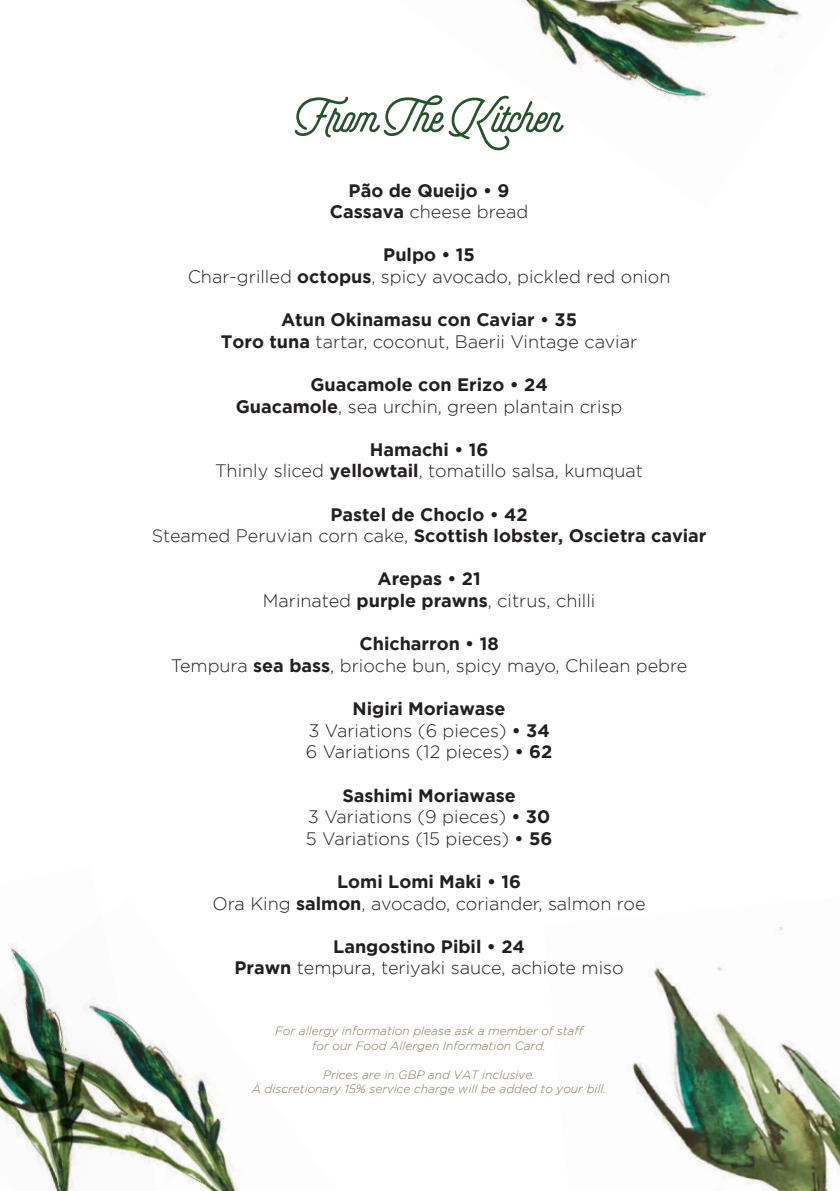
<style>
.page{position:relative;width:840px;height:1191px;background:#fff}
.page>*{position:absolute;margin:0;border:0;box-sizing:border-box;transform-origin:0 0}
.t1{font:900 50px "Selfie";color:#245429}
.t2{font:300 18px/21.6px "Gotham";color:#231f20;text-align:center}
.t3{font:700 18px/21.6px "Gotham";color:#231f20;text-align:center}
.t4{font:italic 300 12px/14.4px "Gotham";color:#88774f;text-align:center}
.s1{font-weight:300}
.s2{font-weight:700}
</style>
<div class="page">
<img style="left:632px;top:927px;width:207px;height:264px">
<img style="left:158px;top:1044px;width:83px;height:147px">
<img style="left:0;top:945px;width:158px;height:246px">
<img style="left:518px;top:0;width:284px;height:104px">
<h1 class="t1" style="left:296px;top:85px;width:266px">From The Kitchen</h1>
<p class="t3" style="left:330px;top:179px;width:200px">Pão de Queijo • 9<br>Cassava <span class="s1">cheese bread</span></p>
<p class="t2" style="left:187px;top:244px;width:484px"><span class="s2">Pulpo • 15<br></span>Char-grilled <span class="s2">octopus</span>, spicy avocado, pickled red onion</p>
<p class="t2" style="left:221px;top:309px;width:417px"><span class="s2">Atun Okinamasu con Caviar • 35<br>Toro tuna</span> tartar, coconut, Baerii Vintage caviar</p>
<p class="t3" style="left:235px;top:373px;width:388px">Guacamole con Erizo • 24<br>Guacamole<span class="s1">, sea urchin, green plantain crisp</span></p>
<p class="t2" style="left:215px;top:438px;width:429px"><span class="s2">Hamachi • 16<br></span>Thinly sliced <span class="s2">yellowtail</span>, tomatillo salsa, kumquat</p>
<p class="t3" style="left:152px;top:503px;width:556px">Pastel de Choclo • 42<br><span class="s1">Steamed Peruvian corn cake,</span> Scottish lobster, Oscietra caviar</p>
<p class="t2" style="left:263px;top:568px;width:334px"><span class="s2">Arepas • 21<br></span>Marinated <span class="s2">purple prawns</span>, citrus, chilli</p>
<p class="t2" style="left:171px;top:633px;width:518px"><span class="s2">Chicharron • 18<br></span>Tempura <span class="s2">sea bass</span>, brioche bun, spicy mayo, Chilean pebre</p>
<p class="t2" style="left:305px;top:697px;width:248px"><span class="s2">Nigiri Moriawase<br></span>3 Variations (6 pieces) <span class="s2">• 34<br></span>6 Variations (12 pieces) <span class="s2">• 62</span></p>
<p class="t2" style="left:306px;top:784px;width:248px"><span class="s2">Sashimi Moriawase<br></span>3 Variations (9 pieces) <span class="s2">• 30<br></span>5 Variations (15 pieces) <span class="s2">• 56</span></p>
<p class="t2" style="left:212px;top:870px;width:434px"><span class="s2">Lomi Lomi Maki • 16<br></span>Ora King <span class="s2">salmon</span>, avocado, coriander, salmon roe</p>
<p class="t2" style="left:234px;top:935px;width:390px"><span class="s2">Langostino Pibil • 24<br>Prawn</span> tempura, teriyaki sauce, achiote miso</p>
<p class="t4" style="left:275px;top:1024px;width:309px">For allergy information please ask a member of staff for our Food Allergen Information Card.</p>
<p class="t4" style="left:252px;top:1067px;width:356px">Prices are in GBP and VAT inclusive.<br>A discretionary 15% service charge will be added to your bill.</p>
</div>
